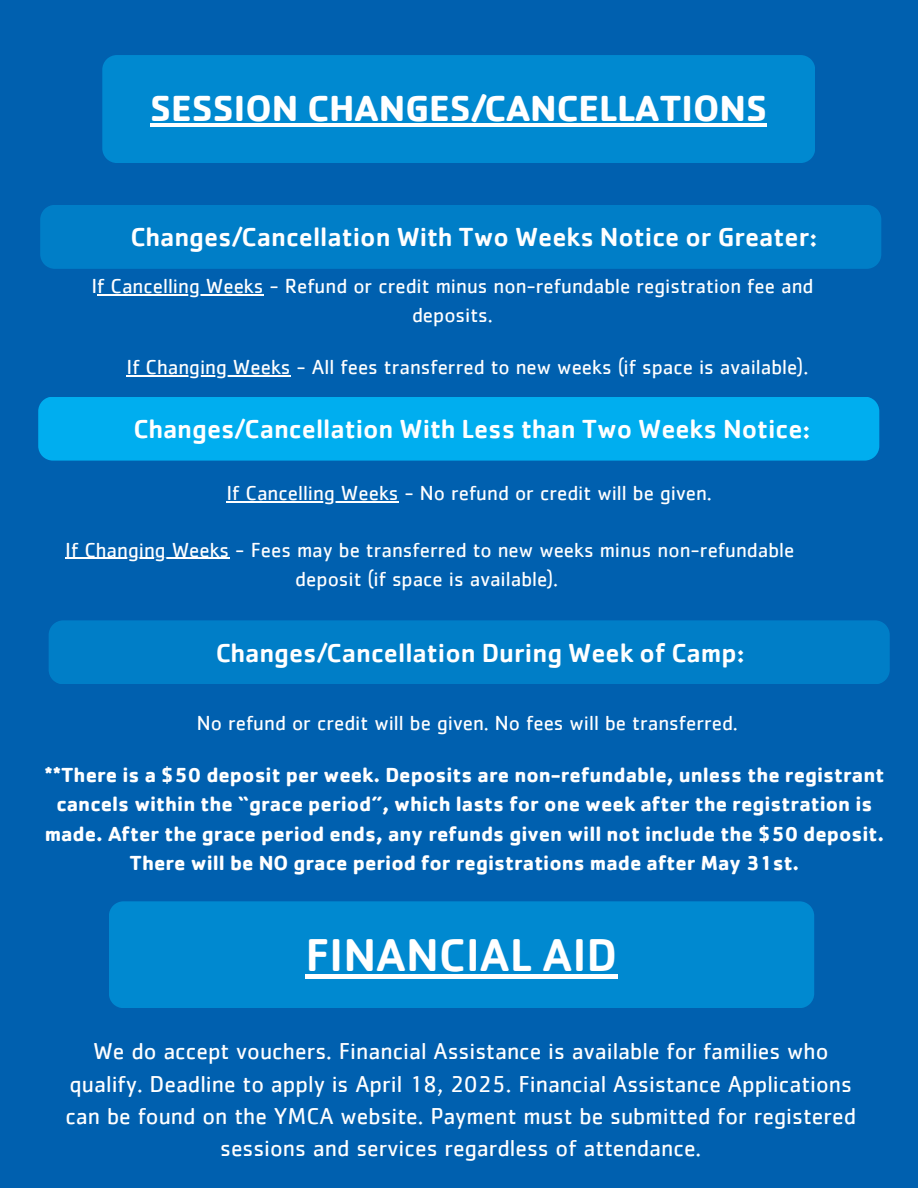
<style>
.page{position:relative;width:918px;height:1188px;background:#0060af}
.page>*{position:absolute;margin:0;border:0;box-sizing:border-box;transform-origin:0 0}
.t1{font:500 47.55px "Cachet";color:#fff}
.t2{font:700 37.5px "Cachet";color:#fff}
.t3{font:500 27px "Cachet";color:#fff}
.t4{font:23.7px/32.2px "Cachet";color:#fff;text-align:center}
.t5{font:21px/29.2px "Cachet";color:#fff;text-align:center}
.t6{font:700 21px/29.2px "Cachet";color:#fff;text-align:center}
</style>
<div class="page">
<div style="left:102px;top:55px;width:713px;height:108px;background:#0089d0"></div>
<hr style="left:150px;top:124px;width:617px;height:3px;background:#fff">
<hr style="left:97px;top:294px;width:166px;height:1px;background:#fff">
<hr style="left:126px;top:375px;width:165px;height:1px;background:#fff">
<div style="left:40px;top:205px;width:841px;height:64px;background:#007ec7"></div>
<div style="left:38px;top:397px;width:841px;height:64px;background:#00aeef"></div>
<hr style="left:226px;top:501px;width:172px;height:1px;background:#fff">
<hr style="left:65px;top:558px;width:164px;height:1px;background:#fff">
<div style="left:49px;top:620px;width:841px;height:64px;background:#007ec7"></div>
<div style="left:109px;top:901px;width:705px;height:107px;background:#0089d0"></div>
<div style="left:306px;top:974px;width:312px;height:5px;background:#fff"></div>
<h2 class="t2" style="left:150px;top:84px;width:618px">SESSION CHANGES/CANCELLATIONS</h2>
<h3 class="t3" style="left:131px;top:220px;width:688px">Changes/Cancellation With Two Weeks Notice or Greater:</h3>
<h3 class="t5" style="left:91px;top:272px;width:724px">If Cancelling Weeks - Refund or credit minus non-refundable registration fee and</h3>
<p class="t5" style="left:412px;top:302px;width:82px">deposits.</p>
<p class="t5" style="left:126px;top:354px;width:683px">If Changing Weeks - All fees transferred to new weeks (if space is available).</p>
<p class="t3" style="left:134px;top:412px;width:678px">Changes/Cancellation With Less than Two Weeks Notice:</p>
<p class="t5" style="left:226px;top:479px;width:487px">If Cancelling Weeks - No refund or credit will be given.</p>
<h3 class="t5" style="left:65px;top:536px;width:731px">If Changing Weeks - Fees may be transferred to new weeks minus non-refundable deposit (if space is available).</h3>
<p class="t3" style="left:216px;top:635px;width:530px">Changes/Cancellation During Week of Camp:</p>
<p class="t5" style="left:197px;top:709px;width:543px">No refund or credit will be given. No fees will be transferred.</p>
<p class="t6" style="left:45px;top:760px;width:841px">**There is a $50 deposit per week. Deposits are non-refundable, unless the registrant cancels within the “grace period”, which lasts for one week after the registration is made. After the grace period ends, any refunds given will not include the $50 deposit.<br>There will be NO grace period for registrations made after May 31st.</p>
<h1 class="t1" style="left:306px;top:924px;width:313px">FINANCIAL AID</h1>
<h4 class="t4" style="left:65px;top:1036px;width:792px">We do accept vouchers. Financial Assistance is available for families who qualify. Deadline to apply is April 18, 2025. Financial Assistance Applications can be found on the YMCA website. Payment must be submitted for registered sessions and services regardless of attendance.</h4>
</div>
